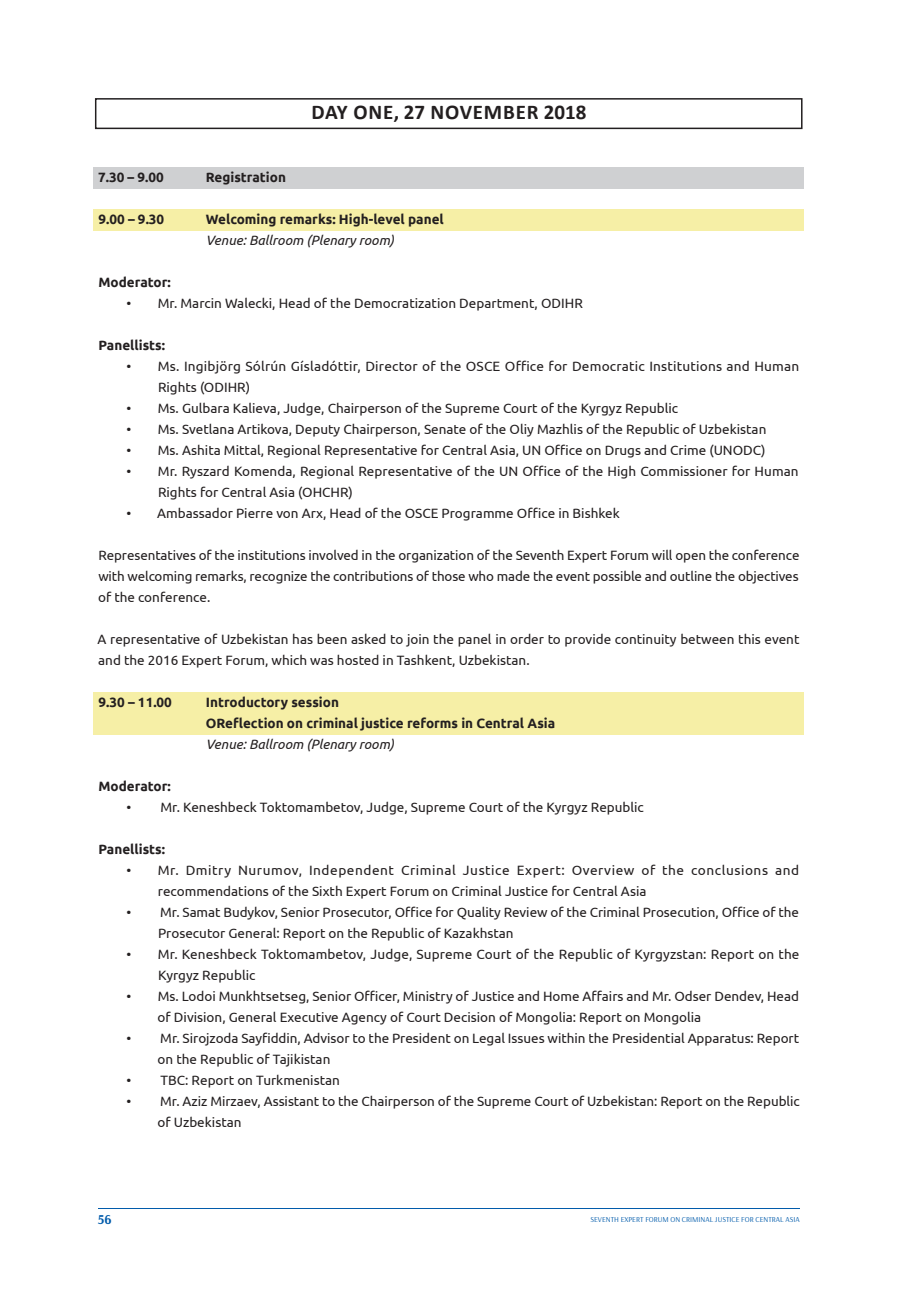
<style>
.page{position:relative;width:906px;height:1289px;background:#fff}
.page>*{position:absolute;margin:0;border:0;box-sizing:border-box;transform-origin:0 0}
.Оглавление{font:700 21px "Calibri";letter-spacing:.04em;color:#231f20}
.Основной_текст{font:13.5px/21px "Ubuntu";color:#231f20}
.Основной_текст-2{font:700 13.5px "Ubuntu";color:#231f20}
.Основной_текст-3{font:13.5px/21px "Ubuntu";letter-spacing:.04em;color:#231f20}
.Основной_текст-4{font:italic 13.5px "Ubuntu";color:#231f20}
.t1{font:700 13.5px "Arsenal";color:#015bab}
.t2{font:7.5px "Arsenal";color:#015bab}
</style>
<div class="page">
<hr style="left:98px;top:1208px;width:701px;height:1px;background:#015bab">
<div style="left:95px;top:98px;width:707px;height:31px;border:2px solid #231f20"></div>
<div style="left:94px;top:167px;width:710px;height:22px;background:#cfd0d2"></div>
<div style="left:94px;top:209px;width:710px;height:22px;background:#f6efa6"></div>
<div style="left:94px;top:692px;width:710px;height:22px;background:#f6efa6"></div>
<div style="left:94px;top:713px;width:710px;height:22px;background:#f6efa6"></div>
<p class="Оглавление" style="left:311px;top:97px;width:276px">DAY ONE, 27 NOVEMBER 2018</p>
<p class="Основной_текст-2" style="left:98px;top:169px;width:67px">7.30 – 9.00</p>
<p class="Основной_текст-2" style="left:206px;top:169px;width:82px">Registration</p>
<p class="Основной_текст-2" style="left:98px;top:211px;width:67px">9.00 – 9.30</p>
<p class="Основной_текст-2" style="left:206px;top:211px;width:239px">Welcoming remarks: High-level panel</p>
<p class="Основной_текст-4" style="left:206px;top:232px;width:190px">Venue: Ballroom (Plenary room)</p>
<p class="Основной_текст-2" style="left:98px;top:274px;width:74px">Moderator:</p>
<p class="Основной_текст" style="left:126px;top:292px;width:458px">• Mr. Marcin Walecki, Head of the Democratization Department, ODIHR</p>
<p class="Основной_текст-2" style="left:99px;top:337px;width:68px">Panellists:</p>
<p class="Основной_текст" style="left:158px;top:355px;width:643px;text-indent:-31px">• Ms. Ingibjörg Sólrún Gísladóttir, Director of the OSCE Office for Democratic Institutions and Human<br>Rights (ODIHR)</p>
<p class="Основной_текст" style="left:126px;top:397px;width:553px">• Ms. Gulbara Kalieva, Judge, Chairperson of the Supreme Court of the Kyrgyz Republic</p>
<p class="Основной_текст" style="left:126px;top:418px;width:641px">• Ms. Svetlana Artikova, Deputy Chairperson, Senate of the Oliy Mazhlis of the Republic of Uzbekistan</p>
<p class="Основной_текст" style="left:126px;top:439px;width:640px">• Ms. Ashita Mittal, Regional Representative for Central Asia, UN Office on Drugs and Crime (UNODC)</p>
<p class="Основной_текст" style="left:158px;top:460px;width:642px;text-indent:-31px">• Mr. Ryszard Komenda, Regional Representative of the UN Office of the High Commissioner for Human<br>Rights for Central Asia (OHCHR)</p>
<p class="Основной_текст" style="left:126px;top:502px;width:495px">• Ambassador Pierre von Arx, Head of the OSCE Programme Office in Bishkek</p>
<p class="Основной_текст" style="left:98px;top:544px;width:703px;text-align:justify">Representatives of the institutions involved in the organization of the Seventh Expert Forum will open the conference with welcoming remarks, recognize the contributions of those who made the event possible and outline the objectives of the conference.</p>
<p class="Основной_текст" style="left:98px;top:628px;width:703px">A representative of Uzbekistan has been asked to join the panel in order to provide continuity between this event and the 2016 Expert Forum, which was hosted in Tashkent, Uzbekistan.</p>
<p class="Основной_текст-2" style="left:98px;top:694px;width:75px">9.30 – 11.00</p>
<p class="Основной_текст-2" style="left:206px;top:694px;width:135px">Introductory session</p>
<p class="Основной_текст-2" style="left:206px;top:715px;width:351px">ОReflection on criminal justice reforms in Central Asia</p>
<p class="Основной_текст-4" style="left:206px;top:736px;width:190px">Venue: Ballroom (Plenary room)</p>
<p class="Основной_текст-2" style="left:98px;top:778px;width:74px">Moderator:</p>
<p class="Основной_текст" style="left:126px;top:796px;width:519px">• Mr. Keneshbeck Toktomambetov, Judge, Supreme Court of the Kyrgyz Republic</p>
<p class="Основной_текст-2" style="left:99px;top:841px;width:68px">Panellists:</p>
<p class="Основной_текст-3" style="left:158px;top:859px;width:643px;text-indent:-31px">• Mr. Dmitry Nurumov, Independent Criminal Justice Expert: Overview of the conclusions and recommendations of the Sixth Expert Forum on Criminal Justice for Central Asia</p>
<p class="Основной_текст" style="left:158px;top:901px;width:642px;text-indent:-31px">• Mr. Samat Budykov, Senior Prosecutor, Office for Quality Review of the Criminal Prosecution, Office of the<br>Prosecutor General: Report on the Republic of Kazakhstan</p>
<p class="Основной_текст" style="left:158px;top:943px;width:643px;text-indent:-31px">• Mr. Keneshbeck Toktomambetov, Judge, Supreme Court of the Republic of Kyrgyzstan: Report on the<br>Kyrgyz Republic</p>
<p class="Основной_текст" style="left:158px;top:985px;width:643px;text-indent:-31px">• Ms. Lodoi Munkhtsetseg, Senior Officer, Ministry of Justice and Home Affairs and Mr. Odser Dendev, Head of Division, General Executive Agency of Court Decision of Mongolia: Report on Mongolia</p>
<p class="Основной_текст" style="left:158px;top:1027px;width:643px;text-indent:-31px">• Mr. Sirojzoda Sayfiddin, Advisor to the President on Legal Issues within the Presidential Apparatus: Report on the Republic of Tajikistan</p>
<p class="Основной_текст" style="left:126px;top:1069px;width:215px">• TBC: Report on Turkmenistan</p>
<p class="Основной_текст" style="left:158px;top:1090px;width:643px;text-indent:-31px">• Mr. Aziz Mirzaev, Assistant to the Chairperson of the Supreme Court of Uzbekistan: Report on the Republic of Uzbekistan</p>
<p class="t1" style="left:98px;top:1209px;width:15px">56</p>
<p class="t2" style="left:590px;top:1214px;width:211px">SEVENTH EXPERT FORUM ON CRIMINAL JUSTICE FOR CENTRAL ASIA</p>
</div>
